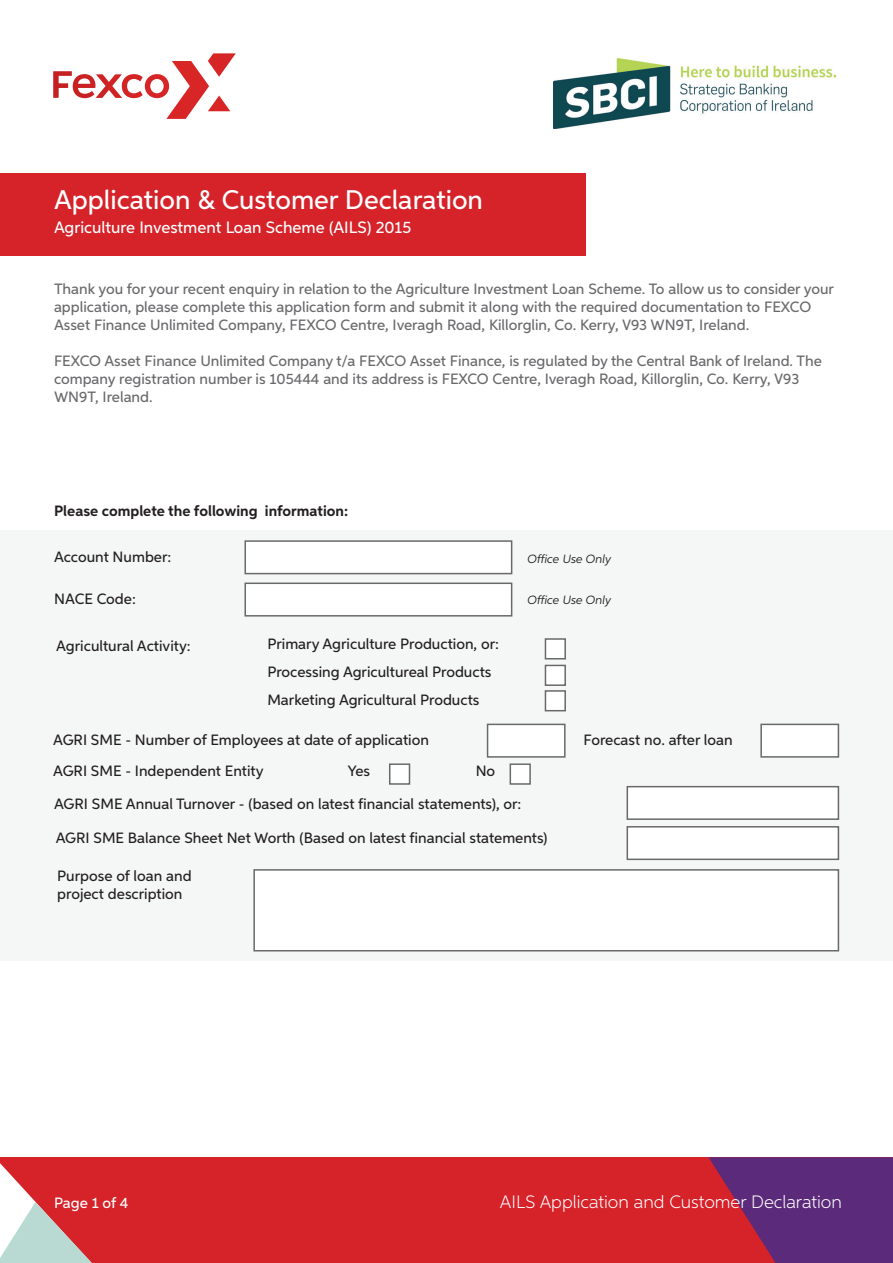
<style>
.page{position:relative;width:893px;height:1263px;background:#fff}
.page>*{position:absolute;margin:0;border:0;box-sizing:border-box;transform-origin:0 0}
.t1{font:500 27px "Aspira";color:#fff}
.t2{font:300 18px "Aspira";color:#fff}
.t3{font:500 16.5px "Aspira";color:#fff}
.t4{font:500 15px/18px "Aspira";color:#69696c}
.t5{font:500 15px/27.8px "Aspira";color:#231f20}
.t6{font:700 15px "Aspira";color:#231f20}
.t7{font:500 15px "Aspira";letter-spacing:-.005em;color:#fff}
.t8{font:italic 12px "Aspira";color:#231f20}
</style>
<div class="page">
<div style="left:0;top:1157px;width:893px;height:106px;background:#d62229"></div>
<svg style="left:708px;top:1157px;width:185px;height:106px"></svg>
<svg style="left:0;top:1163px;width:92px;height:100px"></svg>
<div style="left:0;top:530px;width:893px;height:431px;background:#f5f7f7"></div>
<div style="left:244px;top:540px;width:268px;height:34px;background:#fff;border:2px solid #69696c"></div>
<div style="left:245px;top:583px;width:267px;height:33px;background:#fff"></div>
<div style="left:244px;top:582px;width:268px;height:34px;border:2px solid #69696c"></div>
<div style="left:545px;top:638px;width:21px;height:21px;background:#fff;border:2px solid #69696c"></div>
<div style="left:545px;top:665px;width:21px;height:21px;background:#fff;border:2px solid #69696c"></div>
<div style="left:545px;top:690px;width:21px;height:21px;background:#fff;border:2px solid #69696c"></div>
<div style="left:487px;top:724px;width:79px;height:34px;background:#fff;border:2px solid #69696c"></div>
<div style="left:760px;top:724px;width:79px;height:34px;background:#fff;border:2px solid #69696c"></div>
<div style="left:389px;top:763px;width:21px;height:22px;background:#fff;border:2px solid #69696c"></div>
<div style="left:510px;top:763px;width:21px;height:22px;background:#fff;border:2px solid #69696c"></div>
<div style="left:627px;top:786px;width:212px;height:34px;background:#fff;border:2px solid #69696c"></div>
<div style="left:627px;top:826px;width:212px;height:34px;background:#fff;border:2px solid #69696c"></div>
<div style="left:253px;top:869px;width:586px;height:82px;background:#fff;border:2px solid #69696c"></div>
<img style="left:553px;top:58px;width:283px;height:71px">
<div style="left:0;top:173px;width:585px;height:83px;background:#d62229"></div>
<svg style="left:53px;top:53px;width:183px;height:66px"></svg>
<h1 class="t1" style="left:54px;top:183px;width:430px">Application &amp; Customer Declaration</h1>
<p class="t3" style="left:54px;top:217px;width:359px">Agriculture Investment Loan Scheme (AILS) 2015</p>
<p class="t4" style="left:54px;top:279px;width:781px">Thank you for your recent enquiry in relation to the Agriculture Investment Loan Scheme. To allow us to consider your application, please complete this application form and submit it along with the required documentation to FEXCO<br>Asset Finance Unlimited Company, FEXCO Centre, Iveragh Road, Killorglin, Co. Kerry, V93 WN9T, Ireland.</p>
<p class="t4" style="left:54px;top:351px;width:769px">FEXCO Asset Finance Unlimited Company t/a FEXCO Asset Finance, is regulated by the Central Bank of Ireland. The company registration number is 105444 and its address is FEXCO Centre, Iveragh Road, Killorglin, Co. Kerry, V93<br>WN9T, Ireland.</p>
<p class="t6" style="left:54px;top:501px;width:295px">Please complete the following information:</p>
<p class="t5" style="left:54px;top:543px;width:119px">Account Number:</p>
<p class="t5" style="left:54px;top:585px;width:83px">NACE Code:</p>
<p class="t8" style="left:527px;top:551px;width:85px">Office Use Only</p>
<p class="t8" style="left:527px;top:593px;width:85px">Office Use Only</p>
<p class="t5" style="left:56px;top:631px;width:136px">Agricultural Activity:</p>
<p class="t5" style="left:267px;top:630px;width:233px">Primary Agriculture Production, or:<br>Processing Agricultureal Products<br>Marketing Agricultural Products</p>
<p class="t5" style="left:53px;top:724px;width:377px;line-height:31.5px">AGRI SME - Number of Employees at date of application<br>AGRI SME - Independent Entity</p>
<p class="t5" style="left:54px;top:790px;width:469px">AGRI SME Annual Turnover - (based on latest financial statements), or:</p>
<p class="t5" style="left:56px;top:824px;width:493px">AGRI SME Balance Sheet Net Worth (Based on latest financial statements)</p>
<p class="t5" style="left:57px;top:866px;width:136px;line-height:18px">Purpose of loan and project description</p>
<p class="t5" style="left:348px;top:757px;width:24px">Yes</p>
<p class="t5" style="left:476px;top:757px;width:21px">No</p>
<p class="t5" style="left:584px;top:725px;width:151px">Forecast no. after loan</p>
<p class="t7" style="left:54px;top:1193px;width:76px">Page 1 of 4</p>
<p class="t2" style="left:500px;top:1191px;width:343px">AILS Application and Customer Declaration</p>
</div>
